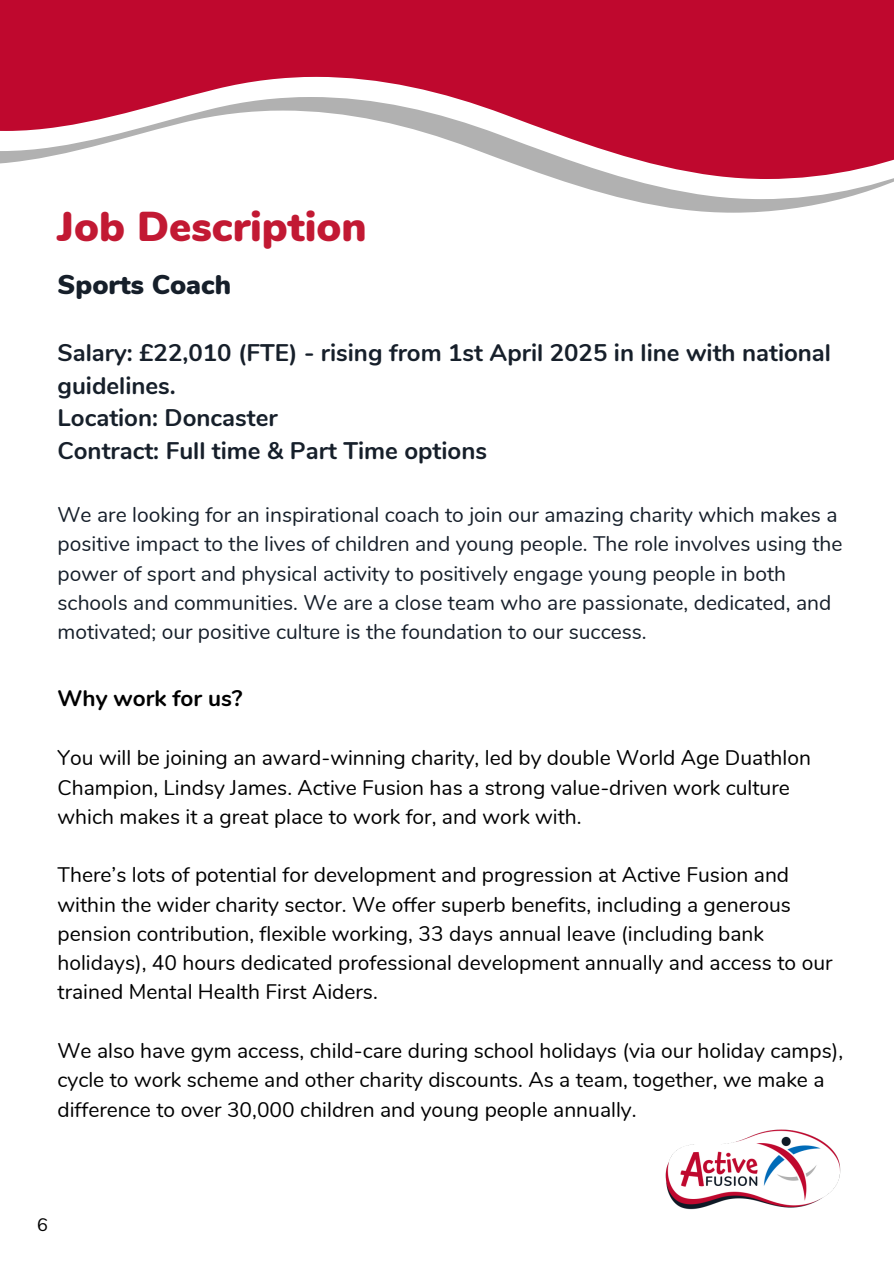
<style>
.page{position:relative;width:894px;height:1264px;background:#fff}
.page>*{position:absolute;margin:0;border:0;box-sizing:border-box;transform-origin:0 0}
.t1{font:900 41.55px "Nunito";color:#c21933}
.t2{font:900 27px "Nunito";color:#161f2a}
.t3{font:700 24px/32.7px "Nunito";color:#161f2a}
.t4{font:700 22.5px "Nunito";color:#000}
.t5{font:21px/29.2px "Nunito";color:#000}
.t6{font:21px/29.2px "Nunito";color:#161f2a}
.t7{font:18px "Nunito";color:#000}
</style>
<div class="page">
<svg style="left:626px;top:199px;width:214px;height:14px;fill:#b1b1b1"></svg>
<svg style="left:0;top:0;width:893px;height:179px;fill:#bf082e"></svg>
<img style="left:665px;top:1129px;width:176px;height:81px">
<h1 class="t1" style="left:58px;top:199px;width:310px">Job Description</h1>
<h2 class="t2" style="left:57px;top:266px;width:175px">Sports Coach</h2>
<h3 class="t3" style="left:57px;top:337px;width:774px">Salary: £22,010 (FTE) - rising from 1st April 2025 in line with national guidelines.<br>Location: Doncaster<br>Contract: Full time &amp; Part Time options</h3>
<p class="t6" style="left:57px;top:500px;width:786px">We are looking for an inspirational coach to join our amazing charity which makes a positive impact to the lives of children and young people. The role involves using the power of sport and physical activity to positively engage young people in both schools and communities. We are a close team who are passionate, dedicated, and motivated; our positive culture is the foundation to our success.</p>
<h3 class="t4" style="left:57px;top:683px;width:186px">Why work for us?</h3>
<p class="t5" style="left:57px;top:743px;width:754px">You will be joining an award-winning charity, led by double World Age Duathlon<br>Champion, Lindsy James. Active Fusion has a strong value-driven work culture which makes it a great place to work for, and work with.</p>
<p class="t5" style="left:57px;top:860px;width:776px">There’s lots of potential for development and progression at Active Fusion and within the wider charity sector. We offer superb benefits, including a generous pension contribution, flexible working, 33 days annual leave (including bank holidays), 40 hours dedicated professional development annually and access to our trained Mental Health First Aiders.</p>
<p class="t5" style="left:57px;top:1036px;width:787px">We also have gym access, child-care during school holidays (via our holiday camps), cycle to work scheme and other charity discounts. As a team, together, we make a difference to over 30,000 children and young people annually.</p>
<p class="t7" style="left:37px;top:1212px;width:12px">6</p>
</div>
